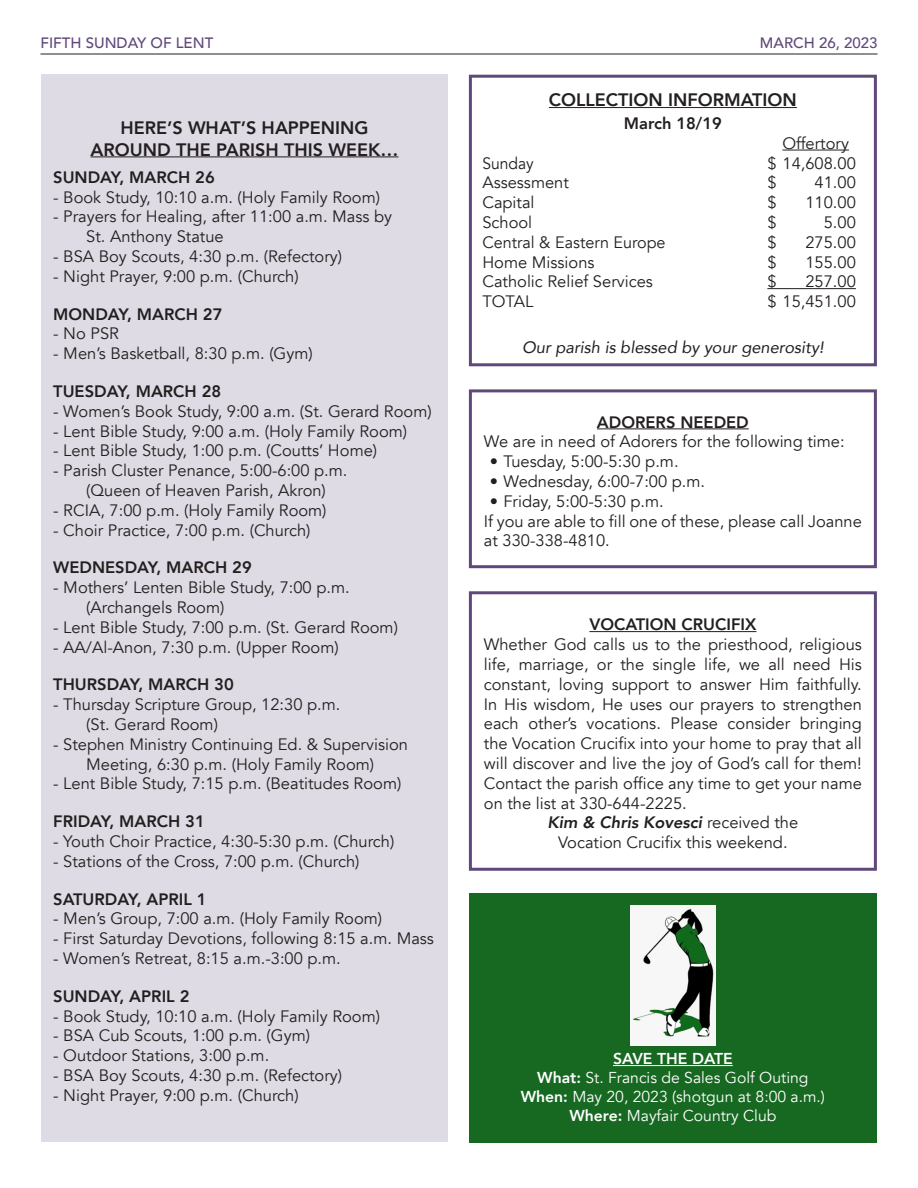
<style>
.page{position:relative;width:918px;height:1188px;background:#fff}
.page>*{position:absolute;margin:0;border:0;box-sizing:border-box;transform-origin:0 0}
.t1{font:800 18px "Avenir";color:#231f20}
.t2{font:16.5px/19.8px "Avenir";color:#231f20}
.t3{font:800 16.5px "Avenir";color:#231f20}
.t4{font:italic 16.5px "Avenir";color:#231f20}
.t5{font:italic 800 16.5px "Avenir";color:#231f20}
.t6{font:16.5px "Avenir";color:#231f20;scale:.95 1}
.t7{font:15.75px "Avenir";color:#fff}
.t8{font:800 15.75px "Avenir";color:#fff}
.t9{font:500 15px "Avenir";color:#5f497a}
.s1{font-weight:400;font-style:normal}
.s2{font-weight:800}
</style>
<div class="page">
<hr style="left:40px;top:54px;width:838px;height:1px;background:#231f20">
<div style="left:41px;top:75px;width:407px;height:1067px;background:#dfdbe4"></div>
<hr style="left:91px;top:157px;width:307px;height:1px;background:#231f20">
<hr style="left:549px;top:107px;width:248px;height:1px;background:#231f20">
<hr style="left:782px;top:150px;width:67px;height:1px;background:#231f20">
<hr style="left:767px;top:288px;width:89px;height:1px;background:#231f20">
<div style="left:469px;top:75px;width:408px;height:291px;border:3px solid #5f497a"></div>
<hr style="left:597px;top:428px;width:152px;height:1px;background:#231f20">
<div style="left:469px;top:389px;width:408px;height:179px;border:3px solid #5f497a"></div>
<hr style="left:589px;top:631px;width:167px;height:1px;background:#231f20">
<div style="left:469px;top:591px;width:408px;height:280px;border:3px solid #5f497a"></div>
<div style="left:469px;top:894px;width:408px;height:249px;background:#176922"></div>
<hr style="left:613px;top:1065px;width:120px;height:1px;background:#fff">
<img style="left:630px;top:906px;width:85px;height:139px">
<p class="t9" style="left:40px;top:30px;width:174px">FIFTH SUNDAY OF LENT</p>
<p class="t9" style="left:760px;top:30px;width:119px">MARCH 26, 2023</p>
<p class="t1" style="left:120px;top:114px;width:250px">HERE’S WHAT’S HAPPENING</p>
<p class="t1" style="left:91px;top:135px;width:309px">AROUND THE PARISH THIS WEEK…</p>
<p class="t3" style="left:53px;top:164px;width:163px">SUNDAY, MARCH 26</p>
<p class="t2" style="left:53px;top:187px;width:328px">- Book Study, 10:10 a.m. (Holy Family Room)</p>
<p class="t2" style="left:53px;top:207px;width:340px">- Prayers for Healing, after 11:00 a.m. Mass by</p>
<p class="t2" style="left:86px;top:227px;width:139px">St. Anthony Statue</p>
<p class="t2" style="left:53px;top:247px;width:290px">- BSA Boy Scouts, 4:30 p.m. (Refectory)</p>
<p class="t2" style="left:53px;top:267px;width:247px">- Night Prayer, 9:00 p.m. (Church)</p>
<p class="t3" style="left:53px;top:301px;width:171px">MONDAY, MARCH 27</p>
<p class="t2" style="left:53px;top:324px;width:67px">- No PSR</p>
<p class="t2" style="left:53px;top:344px;width:261px">- Men’s Basketball, 8:30 p.m. (Gym)</p>
<p class="t3" style="left:53px;top:378px;width:170px">TUESDAY, MARCH 28</p>
<p class="t2" style="left:53px;top:402px;width:380px">- Women’s Book Study, 9:00 a.m. (St. Gerard Room)</p>
<p class="t2" style="left:53px;top:421px;width:355px">- Lent Bible Study, 9:00 a.m. (Holy Family Room)</p>
<p class="t2" style="left:53px;top:441px;width:325px">- Lent Bible Study, 1:00 p.m. (Coutts’ Home)</p>
<p class="t2" style="left:53px;top:461px;width:296px">- Parish Cluster Penance, 5:00-6:00 p.m.</p>
<p class="t2" style="left:86px;top:481px;width:241px">(Queen of Heaven Parish, Akron)</p>
<p class="t2" style="left:53px;top:501px;width:275px">- RCIA, 7:00 p.m. (Holy Family Room)</p>
<p class="t2" style="left:53px;top:520px;width:259px">- Choir Practice, 7:00 p.m. (Church)</p>
<p class="t3" style="left:53px;top:555px;width:200px">WEDNESDAY, MARCH 29</p>
<p class="t2" style="left:53px;top:578px;width:298px">- Mothers’ Lenten Bible Study, 7:00 p.m.</p>
<p class="t2" style="left:86px;top:598px;width:140px">(Archangels Room)</p>
<p class="t2" style="left:53px;top:618px;width:346px">- Lent Bible Study, 7:00 p.m. (St. Gerard Room)</p>
<p class="t2" style="left:53px;top:637px;width:287px">- AA/Al-Anon, 7:30 p.m. (Upper Room)</p>
<p class="t3" style="left:53px;top:672px;width:182px">THURSDAY, MARCH 30</p>
<p class="t2" style="left:53px;top:695px;width:289px">- Thursday Scripture Group, 12:30 p.m.</p>
<p class="t2" style="left:86px;top:715px;width:133px">(St. Gerard Room)</p>
<p class="t2" style="left:53px;top:735px;width:356px">- Stephen Ministry Continuing Ed. &amp; Supervision</p>
<p class="t2" style="left:86px;top:754px;width:289px">Meeting, 6:30 p.m. (Holy Family Room)</p>
<p class="t2" style="left:53px;top:774px;width:350px">- Lent Bible Study, 7:15 p.m. (Beatitudes Room)</p>
<p class="t3" style="left:53px;top:809px;width:153px">FRIDAY, MARCH 31</p>
<p class="t2" style="left:53px;top:832px;width:343px">- Youth Choir Practice, 4:30-5:30 p.m. (Church)</p>
<p class="t2" style="left:53px;top:852px;width:308px">- Stations of the Cross, 7:00 p.m. (Church)</p>
<p class="t3" style="left:53px;top:886px;width:155px">SATURDAY, APRIL 1</p>
<p class="t2" style="left:53px;top:909px;width:330px">- Men’s Group, 7:00 a.m. (Holy Family Room)</p>
<p class="t2" style="left:53px;top:929px;width:382px">- First Saturday Devotions, following 8:15 a.m. Mass</p>
<p class="t2" style="left:53px;top:949px;width:289px">- Women’s Retreat, 8:15 a.m.-3:00 p.m.</p>
<p class="t3" style="left:53px;top:983px;width:138px">SUNDAY, APRIL 2</p>
<p class="t2" style="left:53px;top:1006px;width:328px">- Book Study, 10:10 a.m. (Holy Family Room)</p>
<p class="t2" style="left:53px;top:1026px;width:258px">- BSA Cub Scouts, 1:00 p.m. (Gym)</p>
<p class="t2" style="left:53px;top:1046px;width:218px">- Outdoor Stations, 3:00 p.m.</p>
<p class="t2" style="left:53px;top:1066px;width:290px">- BSA Boy Scouts, 4:30 p.m. (Refectory)</p>
<p class="t2" style="left:53px;top:1086px;width:247px">- Night Prayer, 9:00 p.m. (Church)</p>
<p class="t1" style="left:549px;top:86px;width:249px">COLLECTION INFORMATION</p>
<p class="t3" style="left:624px;top:110px;width:100px">March 18/19</p>
<p class="t2" style="left:782px;top:134px;width:68px">Offertory</p>
<p class="t6" style="left:482px;top:153px;width:56px">Sunday</p>
<p class="t2" style="left:767px;top:153px;width:90px">$ 14,608.00</p>
<p class="t2" style="left:482px;top:173px;width:88px">Assessment</p>
<p class="t2" style="left:767px;top:173px;width:11px">$</p>
<p class="t2" style="left:815px;top:173px;width:43px">41.00</p>
<p class="t2" style="left:482px;top:193px;width:54px">Capital</p>
<p class="t2" style="left:767px;top:193px;width:11px">$</p>
<p class="t2" style="left:805px;top:193px;width:52px">110.00</p>
<p class="t2" style="left:482px;top:213px;width:51px">School</p>
<p class="t2" style="left:767px;top:213px;width:11px">$</p>
<p class="t2" style="left:824px;top:213px;width:34px">5.00</p>
<p class="t2" style="left:482px;top:233px;width:185px">Central &amp; Eastern Europe</p>
<p class="t2" style="left:767px;top:233px;width:11px">$</p>
<p class="t2" style="left:805px;top:233px;width:52px">275.00</p>
<p class="t2" style="left:482px;top:252px;width:114px">Home Missions</p>
<p class="t2" style="left:767px;top:252px;width:11px">$</p>
<p class="t2" style="left:805px;top:252px;width:52px">155.00</p>
<p class="t2" style="left:482px;top:272px;width:172px">Catholic Relief Services</p>
<p class="t2" style="left:767px;top:272px;width:11px">$</p>
<p class="t2" style="left:805px;top:272px;width:52px">257.00</p>
<p class="t2" style="left:482px;top:292px;width:53px">TOTAL</p>
<p class="t2" style="left:767px;top:292px;width:90px">$ 15,451.00</p>
<p class="t4" style="left:522px;top:337px;width:303px">Our parish is blessed by your generosity!</p>
<p class="t3" style="left:597px;top:409px;width:153px">ADORERS NEEDED</p>
<p class="t2" style="left:484px;top:432px;width:362px">We are in need of Adorers for the following time:</p>
<p class="t2" style="left:490px;top:452px;width:190px">• Tuesday, 5:00-5:30 p.m.</p>
<p class="t2" style="left:490px;top:472px;width:217px">• Wednesday, 6:00-7:00 p.m.</p>
<p class="t2" style="left:490px;top:492px;width:175px">• Friday, 5:00-5:30 p.m.</p>
<p class="t2" style="left:484px;top:511px;width:380px">If you are able to fill one of these, please call Joanne at 330-338-4810.</p>
<p class="t3" style="left:589px;top:612px;width:169px">VOCATION CRUCIFIX</p>
<p class="t2" style="left:484px;top:635px;width:380px;text-align:justify">Whether God calls us to the priesthood, religious life, marriage, or the single life, we all need His constant, loving support to answer Him faithfully.<br>In His wisdom, He uses our prayers to strengthen each other’s vocations. Please consider bringing the Vocation Crucifix into your home to pray that all will discover and live the joy of God’s call for them!<br>Contact the parish office any time to get your name on the list at 330-644-2225.</p>
<p class="t5" style="left:548px;top:813px;width:252px">Kim &amp; Chris Kovesci <span class="s1">received the</span></p>
<p class="t2" style="left:558px;top:833px;width:231px">Vocation Crucifix this weekend.</p>
<p class="t8" style="left:613px;top:1047px;width:121px">SAVE THE DATE</p>
<p class="t7" style="left:537px;top:1068px;width:273px"><span class="s2">What:</span> St. Francis de Sales Golf Outing</p>
<p class="t7" style="left:521px;top:1087px;width:306px"><span class="s2">When:</span> May 20, 2023 (shotgun at 8:00 a.m.)</p>
<p class="t7" style="left:569px;top:1106px;width:209px"><span class="s2">Where:</span> Mayfair Country Club</p>
</div>
